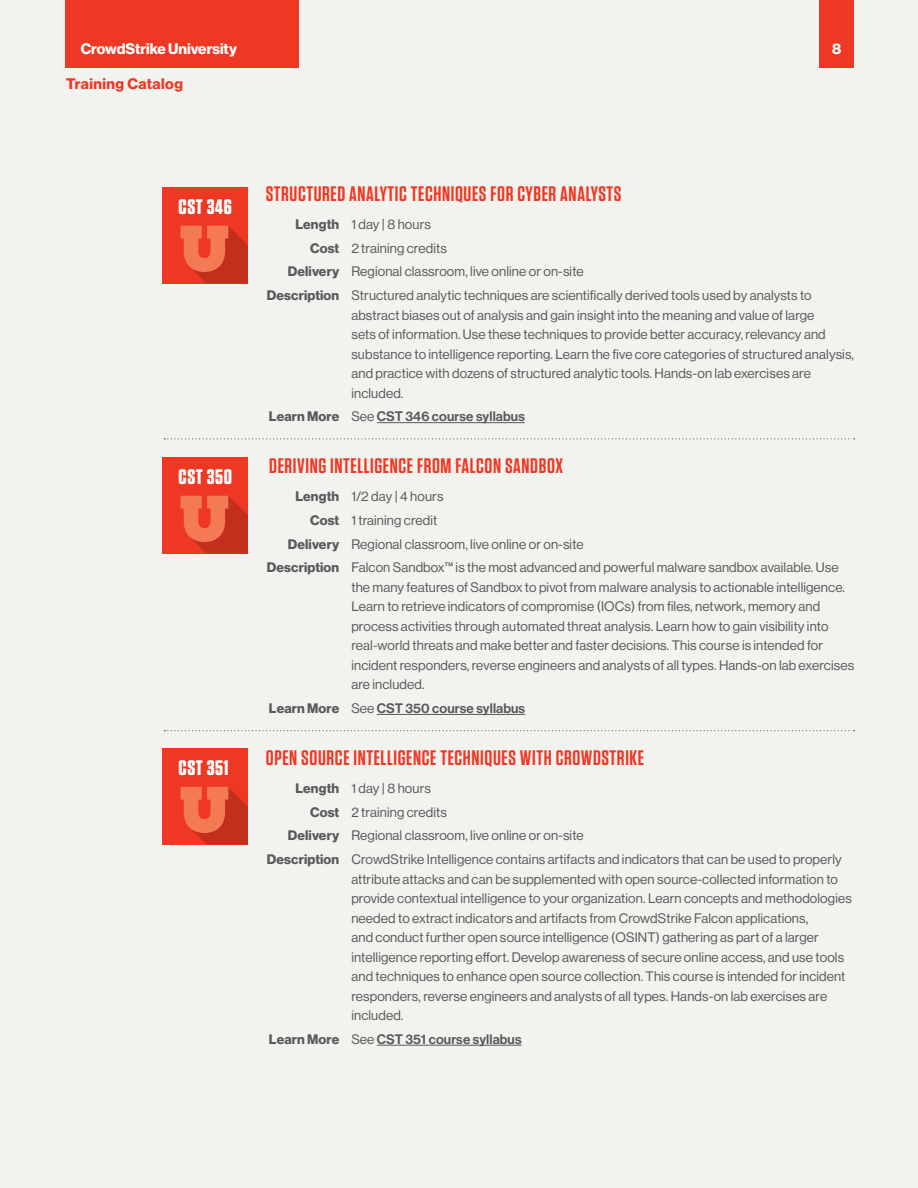
<style>
.page{position:relative;width:918px;height:1188px;background:#f2f2ee}
.page>*{position:absolute;margin:0;border:0;box-sizing:border-box;transform-origin:0 0}
.t1{font:600 21px "Tungsten";letter-spacing:.03em;color:#ee3824}
.t2{font:700 21px "Tungsten";letter-spacing:.03em;color:#fff}
.t3{font:700 15px "Haas Grot Disp 75";color:#fff}
.t4{font:700 15px "Haas Grot Disp 75";letter-spacing:.03em;color:#ee3824}
.t5{font:13.5px/19.5px "Haas Grot Disp 55 Roman";letter-spacing:.01em;color:#58595b}
.t6{font:500 13.5px "Haas Grot Disp 65";letter-spacing:.01em;color:#58595b}
.s1{font-family:"Haas Grot Disp 75";font-weight:700}
.s2{font-family:"Haas Grot Disp 55 Roman";font-weight:400}
</style>
<div class="page">
<div style="left:65px;top:0;width:234px;height:68px;background:#ee3824"></div>
<div style="left:819px;top:0;width:35px;height:68px;background:#ee3824"></div>
<svg style="left:164px;top:438px;width:691px;height:1px"></svg>
<hr style="left:377px;top:422px;width:148px;height:1px;background:#58595b">
<svg style="left:164px;top:730px;width:691px;height:1px"></svg>
<hr style="left:377px;top:714px;width:148px;height:1px;background:#58595b">
<hr style="left:377px;top:1045px;width:145px;height:1px;background:#58595b">
<div style="left:163px;top:187px;width:85px;height:97px;background:#ee3824"></div>
<svg style="left:181px;top:226px;width:67px;height:57px"></svg>
<div style="left:163px;top:457px;width:85px;height:97px;background:#ee3824"></div>
<svg style="left:181px;top:496px;width:67px;height:57px"></svg>
<div style="left:163px;top:748px;width:85px;height:97px;background:#ee3824"></div>
<svg style="left:181px;top:787px;width:67px;height:58px"></svg>
<p class="t3" style="left:81px;top:39px;width:158px">CrowdStrike University</p>
<p class="t4" style="left:66px;top:75px;width:119px">Training Catalog</p>
<p class="t3" style="left:832px;top:39px;width:11px">8</p>
<h1 class="t2" style="left:178px;top:195px;width:55px">CST 346</h1>
<h1 class="t2" style="left:178px;top:465px;width:55px">CST 350</h1>
<h1 class="t2" style="left:178px;top:756px;width:52px">CST 351</h1>
<h1 class="t1" style="left:266px;top:182px;width:357px">STRUCTURED ANALYTIC TECHNIQUES FOR CYBER ANALYSTS</h1>
<p class="t5" style="left:296px;top:214px;width:137px"><span class="s1">Length</span> 1 day | 8 hours</p>
<p class="t5" style="left:310px;top:238px;width:138px"><span class="s1">Cost</span> 2 training credits</p>
<p class="t5" style="left:288px;top:262px;width:297px"><span class="s1">Delivery</span> Regional classroom, live online or on-site</p>
<p class="t5" style="left:267px;top:286px;width:546px"><span class="s1">Description</span> Structured analytic techniques are scientifically derived tools used by analysts to</p>
<p class="t5" style="left:351px;top:305px;width:504px">abstract biases out of analysis and gain insight into the meaning and value of large<br>sets of information. Use these techniques to provide better accuracy, relevancy and substance to intelligence reporting. Learn the five core categories of structured analysis, and practice with dozens of structured analytic tools. Hands-on lab exercises are included.</p>
<p class="t6" style="left:269px;top:409px;width:257px"><span class="s1">Learn More</span> <span class="s2">See</span> CST 346 course syllabus</p>
<h1 class="t1" style="left:269px;top:455px;width:295px">DERIVING INTELLIGENCE FROM FALCON SANDBOX</h1>
<p class="t5" style="left:296px;top:487px;width:149px"><span class="s1">Length</span> 1/2 day | 4 hours</p>
<p class="t5" style="left:310px;top:510px;width:129px"><span class="s1">Cost</span> 1 training credit</p>
<p class="t5" style="left:288px;top:534px;width:297px"><span class="s1">Delivery</span> Regional classroom, live online or on-site</p>
<p class="t5" style="left:267px;top:558px;width:573px"><span class="s1">Description</span> Falcon Sandbox™ is the most advanced and powerful malware sandbox available. Use</p>
<p class="t5" style="left:351px;top:577px;width:504px">the many features of Sandbox to pivot from malware analysis to actionable intelligence.<br>Learn to retrieve indicators of compromise (IOCs) from files, network, memory and process activities through automated threat analysis. Learn how to gain visibility into real-world threats and make better and faster decisions. This course is intended for incident responders, reverse engineers and analysts of all types. Hands-on lab exercises are included.</p>
<p class="t6" style="left:269px;top:700px;width:258px"><span class="s1">Learn More</span> <span class="s2">See</span> CST 350 course syllabus</p>
<h1 class="t1" style="left:266px;top:746px;width:380px">OPEN SOURCE INTELLIGENCE TECHNIQUES WITH CROWDSTRIKE</h1>
<p class="t5" style="left:296px;top:778px;width:137px"><span class="s1">Length</span> 1 day | 8 hours</p>
<p class="t5" style="left:310px;top:802px;width:138px"><span class="s1">Cost</span> 2 training credits</p>
<p class="t5" style="left:288px;top:826px;width:297px"><span class="s1">Delivery</span> Regional classroom, live online or on-site</p>
<p class="t5" style="left:267px;top:850px;width:576px"><span class="s1">Description</span> CrowdStrike Intelligence contains artifacts and indicators that can be used to properly</p>
<p class="t5" style="left:351px;top:869px;width:502px">attribute attacks and can be supplemented with open source-collected information to provide contextual intelligence to your organization. Learn concepts and methodologies needed to extract indicators and artifacts from CrowdStrike Falcon applications,<br>and conduct further open source intelligence (OSINT) gathering as part of a larger intelligence reporting effort. Develop awareness of secure online access, and use tools and techniques to enhance open source collection. This course is intended for incident responders, reverse engineers and analysts of all types. Hands-on lab exercises are included.</p>
<p class="t6" style="left:269px;top:1031px;width:254px"><span class="s1">Learn More</span> <span class="s2">See</span> CST 351 course syllabus</p>
</div>
